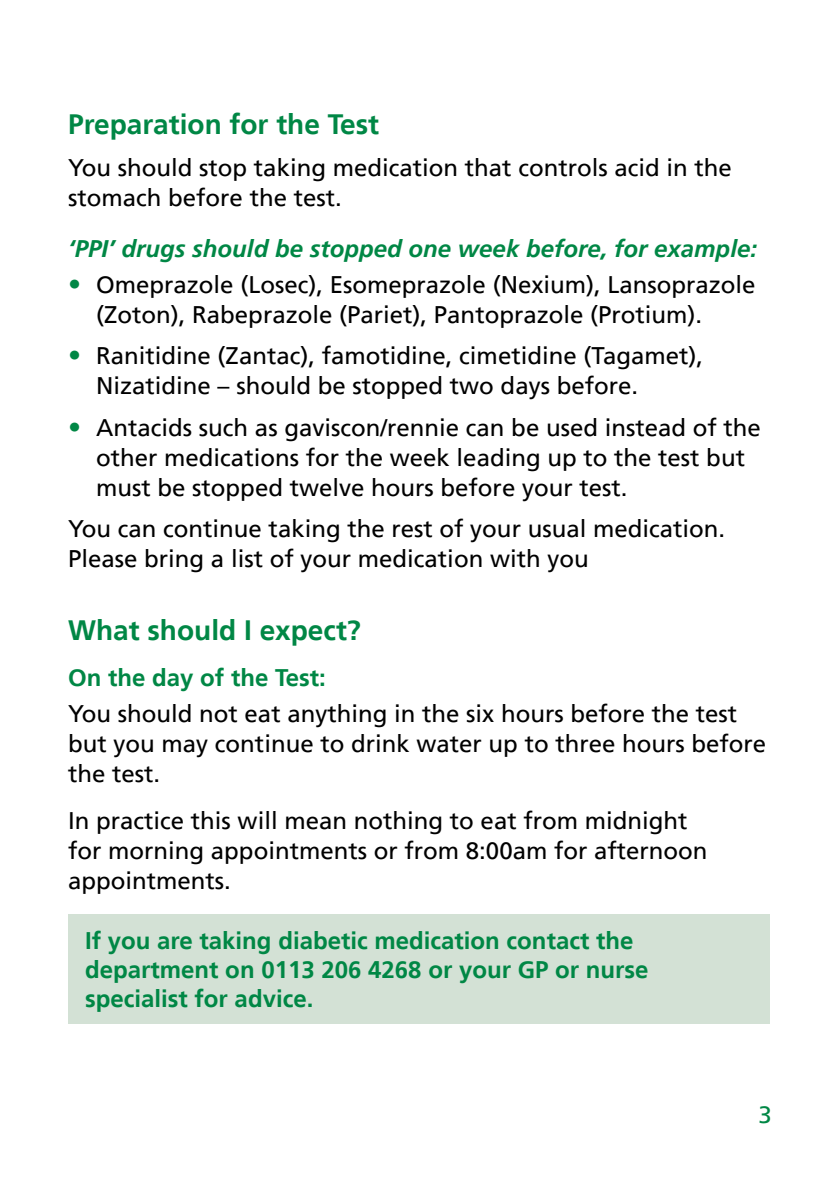
<style>
.page{position:relative;width:840px;height:1191px;background:#fff}
.page>*{position:absolute;margin:0;border:0;box-sizing:border-box;transform-origin:0 0}
.Main_Headings{font:700 28px "Frutiger LT";color:#008745}
.Body_Text{font:24px/30px "Frutiger LT";color:#000}
.Body_Text-2{font:700 24px/28.8px "Frutiger LT";color:#008745}
.Sub-sub_heading{font:italic 700 24px "Frutiger LT";color:#008745}
.Sub_Heading{font:700 24px "Frutiger LT";color:#008745}
.t1{font:24px "Frutiger LT";color:#008745}
.s1{font-size:26px;color:#008745}
</style>
<div class="page">
<div style="left:68px;top:914px;width:701px;height:109px;background:#d3e1d5"></div>
<p class="Main_Headings" style="left:68px;top:108px;width:312px">Preparation for the Test</p>
<p class="Body_Text" style="left:68px;top:153px;width:665px">You should stop taking medication that controls acid in the stomach before the test.</p>
<p class="Sub-sub_heading" style="left:68px;top:235px;width:690px">‘PPI’ drugs should be stopped one week before, for example:</p>
<p class="Body_Text" style="left:96px;top:270px;width:660px;text-indent:-28px"><span class="s1">•</span> Omeprazole (Losec), Esomeprazole (Nexium), Lansoprazole (Zoton), Rabeprazole (Pariet), Pantoprazole (Protium).</p>
<p class="Body_Text" style="left:96px;top:341px;width:608px;text-indent:-28px"><span class="s1">•</span> Ranitidine (Zantac), famotidine, cimetidine (Tagamet),<br>Nizatidine – should be stopped two days before.</p>
<p class="Body_Text" style="left:96px;top:412px;width:666px;text-indent:-28px"><span class="s1">•</span> Antacids such as gaviscon/rennie can be used instead of the other medications for the week leading up to the test but must be stopped twelve hours before your test.</p>
<p class="Body_Text" style="left:68px;top:514px;width:658px">You can continue taking the rest of your usual medication.<br>Please bring a list of your medication with you</p>
<p class="Main_Headings" style="left:68px;top:614px;width:294px">What should I expect?</p>
<p class="Sub_Heading" style="left:68px;top:664px;width:259px">On the day of the Test:</p>
<p class="Body_Text" style="left:68px;top:698px;width:699px">You should not eat anything in the six hours before the test but you may continue to drink water up to three hours before the test.</p>
<p class="Body_Text" style="left:68px;top:805px;width:640px">In practice this will mean nothing to eat from midnight for morning appointments or from 8:00am for afternoon appointments.</p>
<p class="Body_Text-2" style="left:85px;top:926px;width:564px">If you are taking diabetic medication contact the department on 0113 206 4268 or your GP or nurse specialist for advice.</p>
<p class="t1" style="left:758px;top:1101px;width:15px">3</p>
</div>
